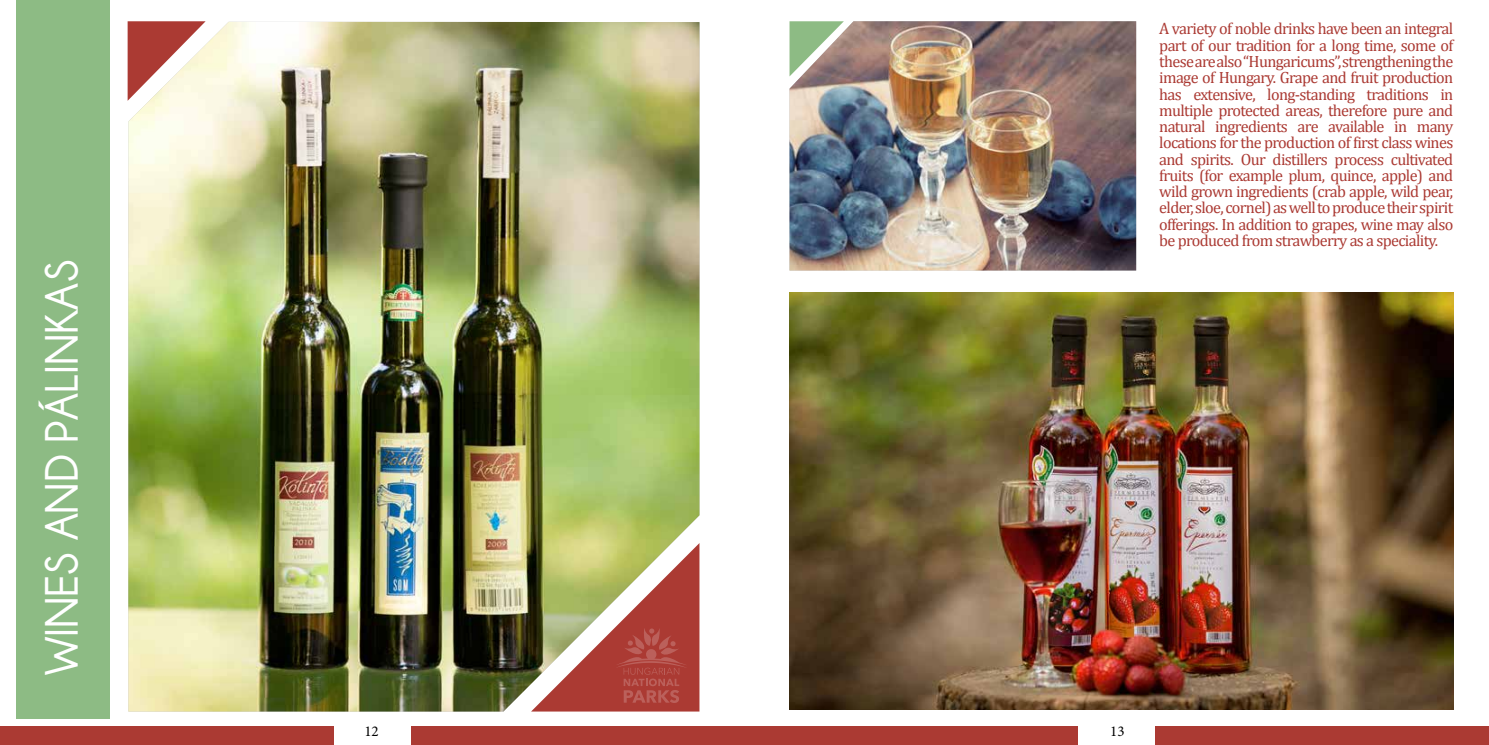
<style>
.page{position:relative;width:1489px;height:745px;background:#fff}
.page>*{position:absolute;margin:0;border:0;box-sizing:border-box;transform-origin:0 0}
.t1{font:700 47.12px "Champagne&Limousines";color:#fff}
.t2{font:16.25px/16.2px "Cambria";letter-spacing:-.04em;color:#ab3a33;text-align:justify}
.t3{font:15px "Minion Pro";color:#000}
</style>
<div class="page">
<div style="left:0;top:725px;width:1488px;height:19px;background:#ab3a33"></div>
<div style="left:334px;top:706px;width:76px;height:38px;background:#fff"></div>
<div style="left:1078px;top:706px;width:76px;height:38px;background:#fff"></div>
<img style="left:789px;top:292px;width:664px;height:417px">
<img style="left:128px;top:22px;width:571px;height:689px">
<svg style="left:128px;top:21px;width:78px;height:80px"></svg>
<div style="left:17px;top:0;width:93px;height:718px;background:#8dbb84"></div>
<img style="left:789px;top:21px;width:347px;height:249px">
<svg style="left:789px;top:21px;width:54px;height:55px"></svg>
<svg style="left:531px;top:542px;width:168px;height:169px;background:#b38164"></svg>
<h1 class="t1" style="left:35px;top:674px;width:410px;rotate:-90deg">Wines and pálinkas</h1>
<p class="t2" style="left:1159px;top:21px;width:296px">A variety of noble drinks have been an integral part of our tradition for a long time, some of these are also “Hungaricums”, strengthening the image of Hungary. Grape and fruit production has extensive, long-standing traditions in multiple protected areas, therefore pure and natural ingredients are available in many locations for the production of first class wines and spirits. Our distillers process cultivated fruits (for example plum, quince, apple) and wild grown ingredients (crab apple, wild pear, elder, sloe, cornel) as well to produce their spirit offerings. In addition to grapes, wine may also be produced from strawberry as a speciality.</p>
<p class="t3" style="left:364px;top:720px;width:16px">12</p>
<p class="t3" style="left:1110px;top:720px;width:16px">13</p>
</div>
